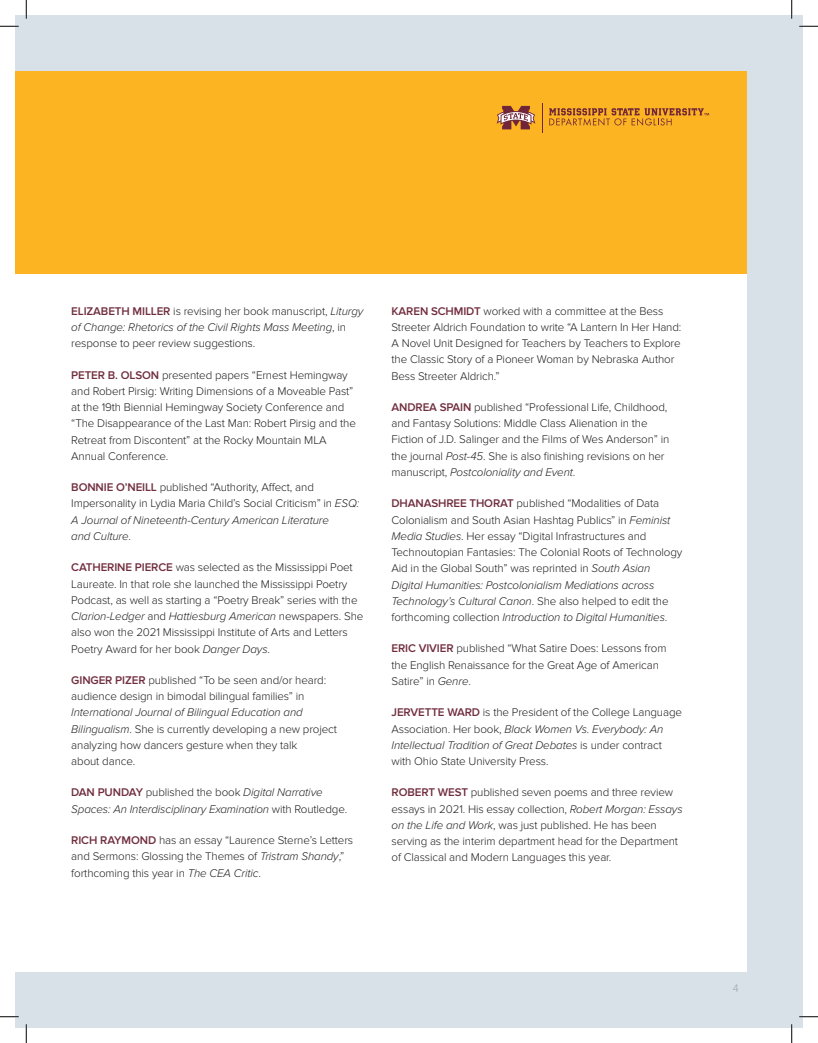
<style>
.page{position:relative;width:818px;height:1043px;background:#fff}
.page>*{position:absolute;margin:0;border:0;box-sizing:border-box;transform-origin:0 0}
.t1{font:300 11.5px/16.2px "Proxima Nova";letter-spacing:-.01em;color:#231f20}
.t2{font:italic 300 11.5px/16.2px "Proxima Nova";letter-spacing:-.01em;color:#231f20}
.t3{font:100 11.25px "Proxima Nova T";color:#808285}
.s1{font-weight:600;color:#702d3d}
.s2{font-style:italic}
.s3{font-weight:600;font-style:normal;color:#702d3d}
.s4{font-style:normal}
</style>
<div class="page">
<div style="left:15px;top:15px;width:787px;height:1013px;background:#d7e1e7"></div>
<div style="left:15px;top:71px;width:731px;height:900px;background:#fff"></div>
<div style="left:15px;top:71px;width:731px;height:203px;background:#fcb423"></div>
<svg style="left:496px;top:106px;width:39px;height:23px"></svg>
<svg style="left:549px;top:108px;width:160px;height:18px"></svg>
<svg style="left:0;top:25px;width:19px;height:2px"></svg>
<svg style="left:799px;top:25px;width:19px;height:2px"></svg>
<svg style="left:0;top:1016px;width:19px;height:1px"></svg>
<svg style="left:799px;top:1015px;width:19px;height:2px"></svg>
<svg style="left:25px;top:0;width:2px;height:19px"></svg>
<svg style="left:25px;top:1024px;width:2px;height:18px"></svg>
<svg style="left:791px;top:0;width:1px;height:19px"></svg>
<svg style="left:791px;top:1024px;width:1px;height:18px"></svg>
<p class="t1" style="left:71px;top:303px;width:293px"><span class="s1">ELIZABETH MILLER</span> is revising her book manuscript, <span class="s2">Liturgy of Change: Rhetorics of the Civil Rights Mass Meeting</span>, in response to peer review suggestions.</p>
<p class="t1" style="left:71px;top:367px;width:286px"><span class="s1">PETER B. OLSON</span> presented papers “Ernest Hemingway and Robert Pirsig: Writing Dimensions of a Moveable Past” at the 19th Biennial Hemingway Society Conference and “The Disappearance of the Last Man: Robert Pirsig and the Retreat from Discontent” at the Rocky Mountain MLA Annual Conference.</p>
<p class="t1" style="left:71px;top:479px;width:289px"><span class="s1">BONNIE O’NEILL</span> published “Authority, Affect, and Impersonality in Lydia Maria Child’s Social Criticism” in <span class="s2">ESQ:<br>A Journal of Nineteenth-Century American Literature<br>and Culture</span>.</p>
<p class="t1" style="left:71px;top:559px;width:293px"><span class="s1">CATHERINE PIERCE</span> was selected as the Mississippi Poet Laureate. In that role she launched the Mississippi Poetry Podcast, as well as starting a “Poetry Break” series with the <span class="s2">Clarion-Ledger</span> and <span class="s2">Hattiesburg American</span> newspapers. She also won the 2021 Mississippi Institute of Arts and Letters Poetry Award for her book <span class="s2">Danger Days</span>.</p>
<p class="t1" style="left:71px;top:672px;width:256px"><span class="s1">GINGER PIZER</span> published “To be seen and/or heard: audience design in bimodal bilingual families” in</p>
<p class="t1" style="left:71px;top:704px;width:267px"><span class="s2">International Journal of Bilingual Education and Bilingualism</span>. She is currently developing a new project analyzing how dancers gesture when they talk<br>about dance.</p>
<p class="t2" style="left:71px;top:784px;width:277px"><span class="s3">DAN PUNDAY</span> <span class="s4">published the book</span> Digital Narrative<br>Spaces: An Interdisciplinary Examination <span class="s4">with Routledge.</span></p>
<p class="t1" style="left:71px;top:832px;width:283px"><span class="s1">RICH RAYMOND</span> has an essay “Laurence Sterne’s Letters and Sermons: Glossing the Themes of <span class="s2">Tristram Shandy</span>,” forthcoming this year in <span class="s2">The CEA Critic</span>.</p>
<p class="t1" style="left:391px;top:303px;width:291px"><span class="s1">KAREN SCHMIDT</span> worked with a committee at the Bess Streeter Aldrich Foundation to write “A Lantern In Her Hand:<br>A Novel Unit Designed for Teachers by Teachers to Explore the Classic Story of a Pioneer Woman by Nebraska Author Bess Streeter Aldrich.”</p>
<p class="t1" style="left:391px;top:399px;width:279px"><span class="s1">ANDREA SPAIN</span> published “Professional Life, Childhood, and Fantasy Solutions: Middle Class Alienation in the Fiction of J.D. Salinger and the Films of Wes Anderson” in the journal <span class="s2">Post-45</span>. She is also finishing revisions on her manuscript, <span class="s2">Postcoloniality and Event</span>.</p>
<p class="t1" style="left:391px;top:495px;width:292px"><span class="s1">DHANASHREE THORAT</span> published “Modalities of Data Colonialism and South Asian Hashtag Publics” in <span class="s2">Feminist Media Studies</span>. Her essay “Digital Infrastructures and Technoutopian Fantasies: The Colonial Roots of Technology Aid in the Global South” was reprinted in <span class="s2">South Asian Digital Humanities: Postcolonialism Mediations across Technology’s Cultural Canon</span>. She also helped to edit the forthcoming collection <span class="s2">Introduction to Digital Humanities</span>.</p>
<p class="t1" style="left:391px;top:640px;width:276px"><span class="s1">ERIC VIVIER</span> published “What Satire Does: Lessons from the English Renaissance for the Great Age of American<br>Satire” in <span class="s2">Genre</span>.</p>
<p class="t1" style="left:391px;top:704px;width:292px"><span class="s1">JERVETTE WARD</span> is the President of the College Language Association. Her book, <span class="s2">Black Women Vs. Everybody: An Intellectual Tradition of Great Debates</span> is under contract with Ohio State University Press.</p>
<p class="t1" style="left:391px;top:784px;width:292px"><span class="s1">ROBERT WEST</span> published seven poems and three review essays in 2021. His essay collection, <span class="s2">Robert Morgan: Essays on the Life and Work</span>, was just published. He has been serving as the interim department head for the Department of Classical and Modern Languages this year.</p>
<p class="t3" style="left:732px;top:979px;width:7px">4</p>
</div>
